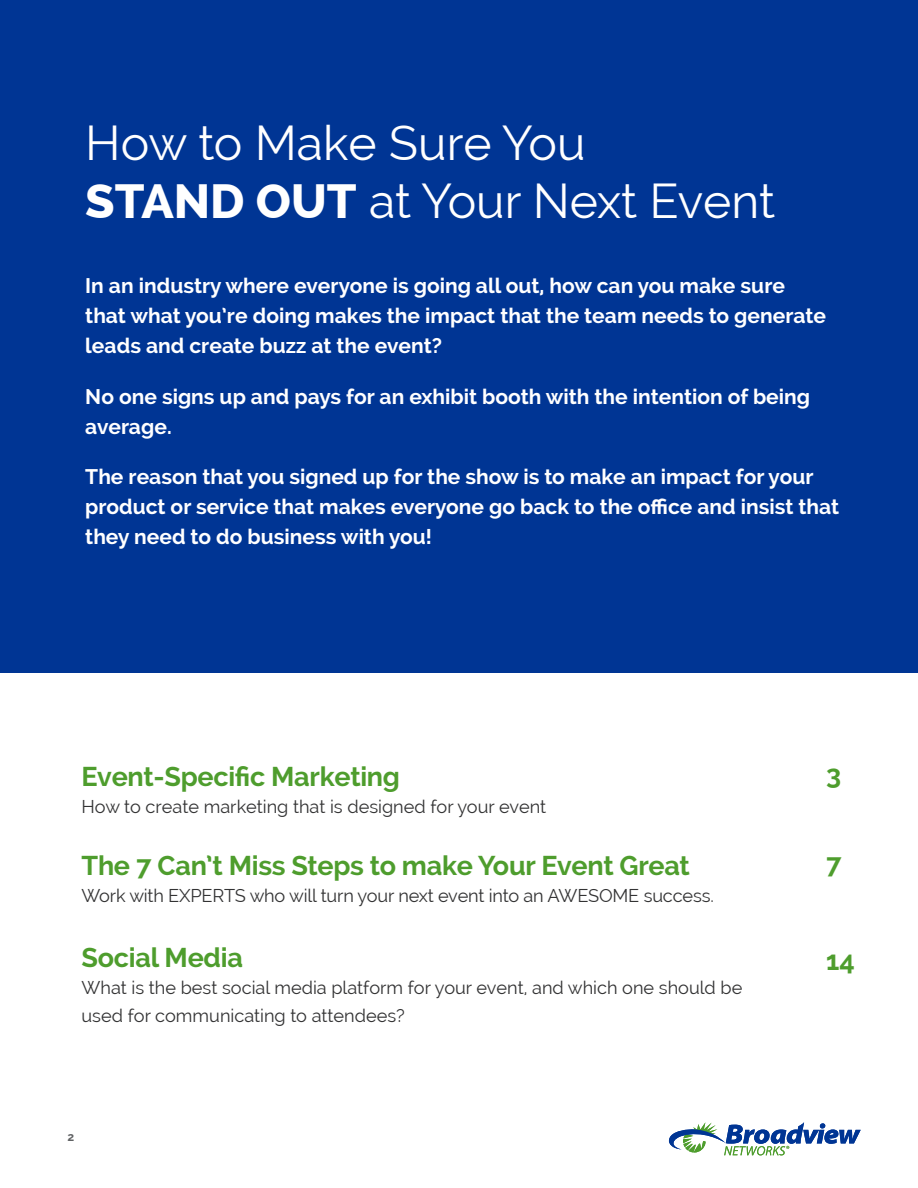
<style>
.page{position:relative;width:918px;height:1188px;background:#fff}
.page>*{position:absolute;margin:0;border:0;box-sizing:border-box;transform-origin:0 0}
.t1{font:48px/57.6px "Raleway";color:#fff}
.t2{font:700 27px "Raleway";letter-spacing:-.01em;color:#4e9d2d}
.t3{font:700 21px/30px "Raleway";color:#fff}
.t4{font:18.15px/27.3px "Raleway";color:#333334}
.t5{font:700 12px "Raleway";color:#606264}
.s1{font-weight:800}
</style>
<div class="page">
<div style="left:0;top:0;width:918px;height:673px;background:#003594"></div>
<svg style="left:669px;top:1122px;width:192px;height:33px"></svg>
<h1 class="t1" style="left:85px;top:114px;width:691px">How to Make Sure You<br><span class="s1">STAND OUT</span> at Your Next Event</h1>
<p class="t3" style="left:85px;top:271px;width:742px">In an industry where everyone is going all out, how can you make sure that what you’re doing makes the impact that the team needs to generate leads and create buzz at the event?</p>
<p class="t3" style="left:85px;top:381px;width:726px">No one signs up and pays for an exhibit booth with the intention of being average.</p>
<p class="t3" style="left:85px;top:461px;width:755px">The reason that you signed up for the show is to make an impact for your product or service that makes everyone go back to the office and insist that they need to do business with you!</p>
<p class="t2" style="left:82px;top:761px;width:320px">Event-Specific Marketing</p>
<p class="t4" style="left:82px;top:793px;width:466px">How to create marketing that is designed for your event</p>
<p class="t2" style="left:82px;top:850px;width:610px">The 7 Can’t Miss Steps to make Your Event Great</p>
<p class="t4" style="left:82px;top:882px;width:634px">Work with EXPERTS who will turn your next event into an AWESOME success.</p>
<p class="t2" style="left:82px;top:942px;width:163px">Social Media</p>
<p class="t4" style="left:82px;top:974px;width:662px">What is the best social media platform for your event, and which one should be used for communicating to attendees?</p>
<p class="t5" style="left:68px;top:1130px;width:8px">2</p>
<p class="t2" style="left:826px;top:759px;width:17px">3</p>
<p class="t2" style="left:826px;top:848px;width:17px">7</p>
<p class="t2" style="left:826px;top:945px;width:30px">14</p>
</div>
